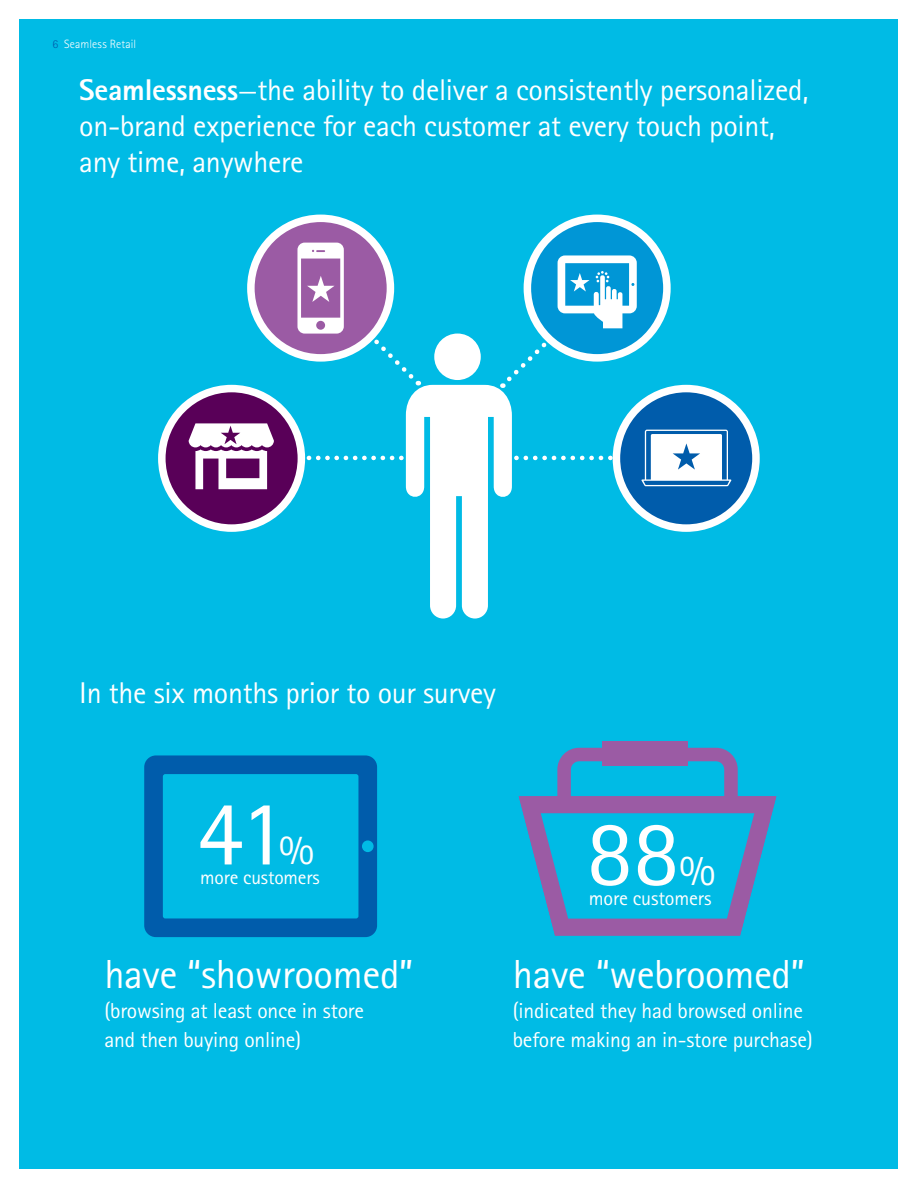
<style>
.page{position:relative;width:918px;height:1188px;background:#fff}
.page>*{position:absolute;margin:0;border:0;box-sizing:border-box;transform-origin:0 0}
.t1{font:93px "Agfa Rotis Sans Serif";color:#fff}
.t2{font:42.9px "Agfa Rotis Sans Serif";color:#fff}
.t3{font:40.65px "Agfa Rotis Sans Serif";letter-spacing:-.01em;color:#fff}
.t4{font:30px/36px "Agfa Rotis Sans Serif";letter-spacing:-.01em;color:#fff}
.t5{font:21.6px/29.7px "Agfa Rotis Sans Serif";letter-spacing:-.01em;color:#fff}
.t6{font:20.1px "Agfa Rotis Sans Serif";letter-spacing:-.01em;color:#fff}
.t7{font:19.65px "Agfa Rotis Sans Serif";letter-spacing:-.01em;color:#fff}
.t8{font:300 12px "Agfa Rotis Sans Serif";letter-spacing:.01em;color:#fff}
.s1{color:#005cab}
.s2{font-weight:800}
.s3{font-weight:300}
</style>
<div class="page">
<div style="left:20px;top:20px;width:878px;height:1149px;background:#00bbe5"></div>
<svg style="left:144px;top:755px;width:233px;height:182px"></svg>
<div style="left:251px;top:218px;width:139px;height:140px;background:#9b5ba4;border-radius:50%"></div>
<div style="left:247px;top:215px;width:147px;height:147px;border:8px solid #fff;border-radius:50%"></div>
<svg style="left:527px;top:218px;width:140px;height:140px;fill:#0096d6"></svg>
<svg style="left:616px;top:389px;width:140px;height:139px;fill:#005cab"></svg>
<div style="left:162px;top:389px;width:139px;height:139px;background:#590058;border-radius:50%"></div>
<div style="left:158px;top:385px;width:147px;height:147px;border:8px solid #fff;border-radius:50%"></div>
<svg style="left:189px;top:423px;width:85px;height:66px"></svg>
<svg style="left:297px;top:243px;width:434px;height:376px"></svg>
<div style="left:557px;top:748px;width:181px;height:73px;border:14px solid #9b5ba4;border-radius:15px"></div>
<div style="left:602px;top:742px;width:85px;height:24px;background:#9b5ba4"></div>
<svg style="left:519px;top:796px;width:257px;height:140px"></svg>
<p class="t8" style="left:53px;top:37px;width:85px"><span class="s1">6</span> Seamless Retail</p>
<p class="t4" style="left:79px;top:72px;width:731px"><span class="s2">Seamlessness</span><span class="s3">—</span>the ability to deliver a consistently personalized, on-brand experience for each customer at every touch point, any time, anywhere</p>
<p class="t4" style="left:79px;top:675px;width:418px">In the six months prior to our survey</p>
<h1 class="t1" style="left:197px;top:778px;width:91px">41</h1>
<p class="t7" style="left:200px;top:866px;width:121px">more customers</p>
<h2 class="t2" style="left:279px;top:825px;width:36px">%</h2>
<h3 class="t3" style="left:104px;top:950px;width:311px">have “showroomed”</h3>
<p class="t5" style="left:104px;top:995px;width:261px">(browsing at least once in store and then buying online)</p>
<h1 class="t1" style="left:587px;top:799px;width:94px">88</h1>
<p class="t6" style="left:589px;top:886px;width:128px">more customers<sup>%</sup></p>
<h3 class="t3" style="left:513px;top:950px;width:294px">have “webroomed”</h3>
<p class="t5" style="left:513px;top:995px;width:302px">(indicated they had browsed online before making an in-store purchase)</p>
</div>
